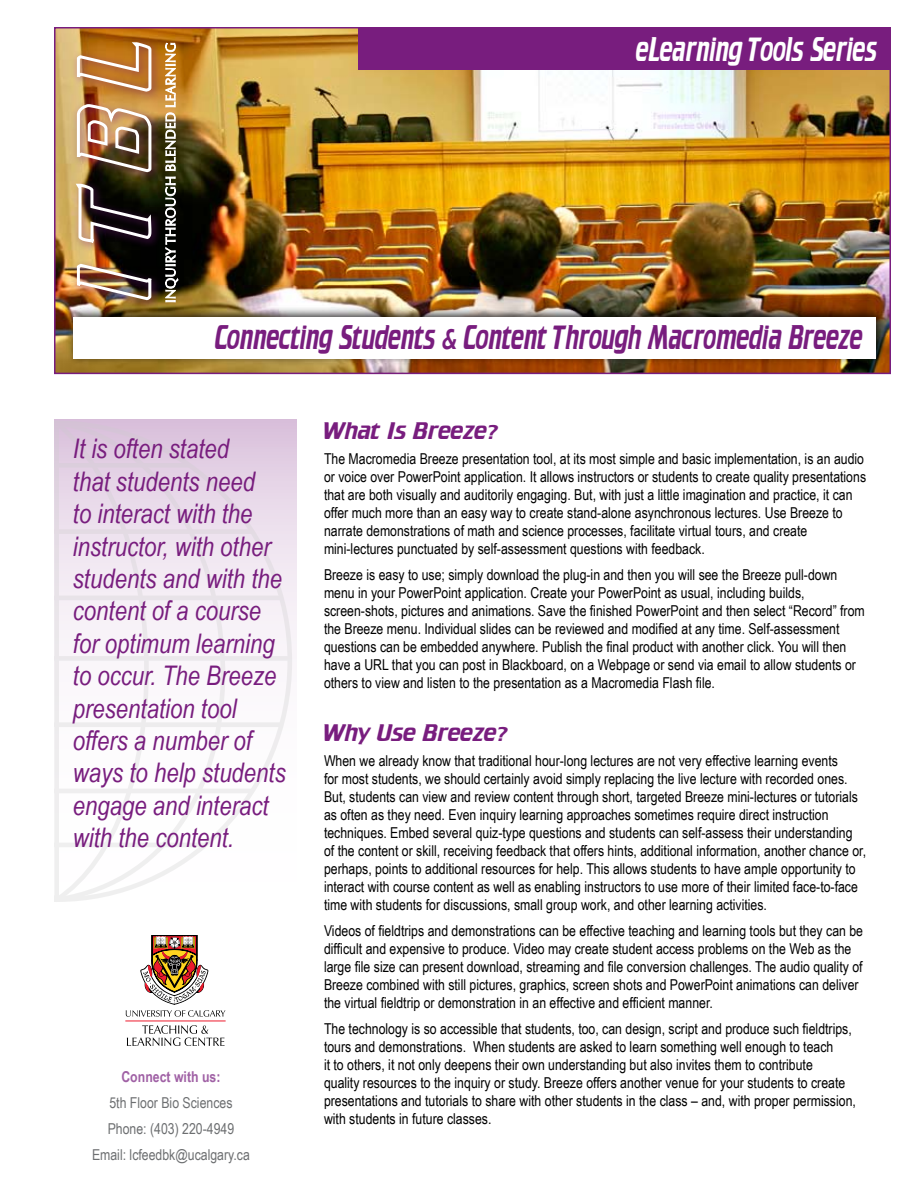
<style>
.page{position:relative;width:918px;height:1188px;background:#fff}
.page>*{position:absolute;margin:0;border:0;box-sizing:border-box;transform-origin:0 0}
.t1{font:30px "Cruiser Condensed";color:#781d7e}
.t2{font:30px "Cruiser Condensed";color:#fff}
.t3{font:italic 27px/32.4px "Arial Narrow";color:#781d7e}
.t4{font:21px "Cruiser";color:#781d7e}
.t5{font:15px/18px "Arial Narrow";color:#000}
.t6{font:15px/26.1px "Arial Narrow";color:#6d6f71;text-align:center}
.t7{font:700 15px "Arial Narrow";color:#a061a5}
</style>
<div class="page">
<img style="left:57px;top:30px;width:831px;height:341px">
<div style="left:54px;top:27px;width:837px;height:347px;border:2px solid #781d7e"></div>
<svg style="left:55px;top:421px;width:237px;height:481px"></svg>
<div style="left:66px;top:306px;width:822px;height:60px;background:#000;opacity:.75"></div>
<div style="left:73px;top:317px;width:803px;height:42px;background:#fff"></div>
<div style="left:358px;top:29px;width:532px;height:41px;background:#781d7e"></div>
<div style="left:69px;top:35px;width:95px;height:276px;background:#781d7e;opacity:.75"></div>
<img style="left:74px;top:40px;width:80px;height:268px">
<svg style="left:165px;top:43px;width:13px;height:259px"></svg>
<svg style="left:141px;top:935px;width:67px;height:69px"></svg>
<hr style="left:125px;top:1021px;width:101px;height:1px;background:#ed1b2d">
<svg style="left:127px;top:1025px;width:98px;height:21px"></svg>
<svg style="left:126px;top:1010px;width:99px;height:7px"></svg>
<h1 class="t2" style="left:636px;top:29px;width:242px">eLearning Tools Series</h1>
<h1 class="t1" style="left:215px;top:317px;width:649px">Connecting Students &amp; Content Through Macromedia Breeze</h1>
<p class="t3" style="left:73px;top:432px;width:214px">It is often stated<br>that students need<br>to interact with the instructor, with other students and with the content of a course for optimum learning to occur. The Breeze presentation tool offers a number of ways to help students engage and interact with the content.</p>
<p class="t7" style="left:121px;top:1065px;width:101px">Connect with us:</p>
<p class="t6" style="left:92px;top:1089px;width:159px">5th Floor Bio Sciences<br>Phone: (403) 220-4949<br>Email: lcfeedbk@ucalgary.ca</p>
<h3 class="t4" style="left:324px;top:417px;width:175px">What Is Breeze?</h3>
<p class="t5" style="left:324px;top:449px;width:544px">The Macromedia Breeze presentation tool, at its most simple and basic implementation, is an audio or voice over PowerPoint application. It allows instructors or students to create quality presentations that are both visually and auditorily engaging. But, with just a little imagination and practice, it can offer much more than an easy way to create stand-alone asynchronous lectures. Use Breeze to narrate demonstrations of math and science processes, facilitate virtual tours, and create mini-lectures punctuated by self-assessment questions with feedback.</p>
<p class="t5" style="left:324px;top:565px;width:542px">Breeze is easy to use; simply download the plug-in and then you will see the Breeze pull-down menu in your PowerPoint application. Create your PowerPoint as usual, including builds, screen-shots, pictures and animations. Save the finished PowerPoint and then select “Record” from the Breeze menu. Individual slides can be reviewed and modified at any time. Self-assessment questions can be embedded anywhere. Publish the final product with another click. You will then have a URL that you can post in Blackboard, on a Webpage or send via email to allow students or others to view and listen to the presentation as a Macromedia Flash file.</p>
<h3 class="t4" style="left:324px;top:719px;width:185px">Why Use Breeze?</h3>
<p class="t5" style="left:324px;top:751px;width:544px">When we already know that traditional hour-long lectures are not very effective learning events<br>for most students, we should certainly avoid simply replacing the live lecture with recorded ones.<br>But, students can view and review content through short, targeted Breeze mini-lectures or tutorials as often as they need. Even inquiry learning approaches sometimes require direct instruction techniques. Embed several quiz-type questions and students can self-assess their understanding of the content or skill, receiving feedback that offers hints, additional information, another chance or, perhaps, points to additional resources for help. This allows students to have ample opportunity to interact with course content as well as enabling instructors to use more of their limited face-to-face time with students for discussions, small group work, and other learning activities.</p>
<p class="t5" style="left:324px;top:921px;width:541px">Videos of fieldtrips and demonstrations can be effective teaching and learning tools but they can be difficult and expensive to produce. Video may create student access problems on the Web as the large file size can present download, streaming and file conversion challenges. The audio quality of Breeze combined with still pictures, graphics, screen shots and PowerPoint animations can deliver the virtual fieldtrip or demonstration in an effective and efficient manner.</p>
<p class="t5" style="left:324px;top:1019px;width:533px">The technology is so accessible that students, too, can design, script and produce such fieldtrips, tours and demonstrations. When students are asked to learn something well enough to teach<br>it to others, it not only deepens their own understanding but also invites them to contribute<br>quality resources to the inquiry or study. Breeze offers another venue for your students to create presentations and tutorials to share with other students in the class – and, with proper permission, with students in future classes.</p>
</div>
